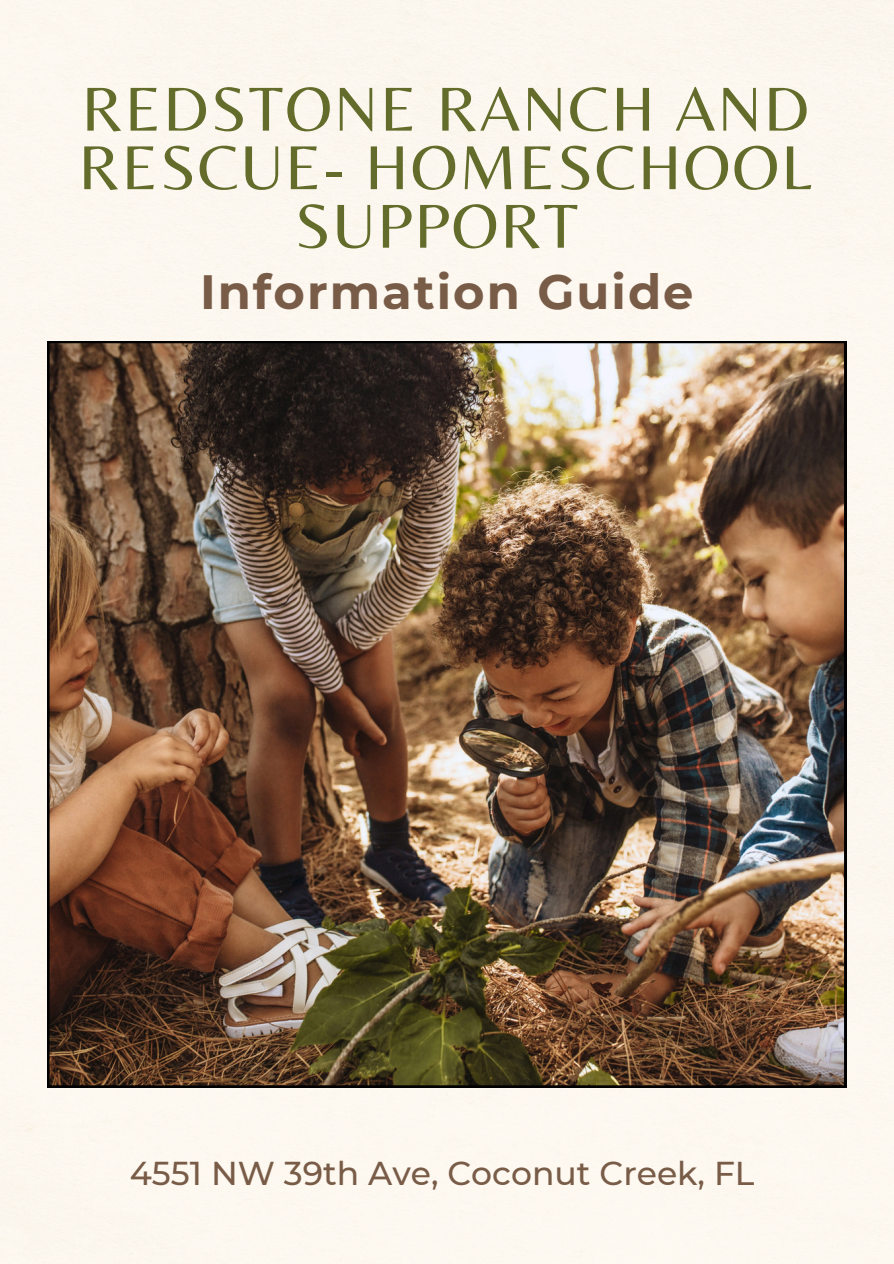
<style>
.page{position:relative;width:894px;height:1264px;background:#fff}
.page>*{position:absolute;margin:0;border:0;box-sizing:border-box;transform-origin:0 0}
.t1{font:64.5px/58.5px "Belleza";letter-spacing:.03em;color:#636c2a;text-align:center}
.t2{font:700 48px "Montserrat";letter-spacing:.04em;color:#785c47}
.t3{font:500 33px "Montserrat";color:#785c47}
</style>
<div class="page">
<div style="left:0;top:0;width:893px;height:1263px;background:#fcf7ef"></div>
<img style="left:47px;top:341px;width:799px;height:746px">
<h2 class="t1" style="left:78px;top:79px;width:735px">REDSTONE RANCH AND<br>RESCUE- HOMESCHOOL<br>SUPPORT</h2>
<p class="t2" style="left:200px;top:262px;width:495px">Information Guide</p>
<h1 class="t3" style="left:130px;top:1152px;width:626px">4551 NW 39th Ave, Coconut Creek, FL</h1>
</div>
